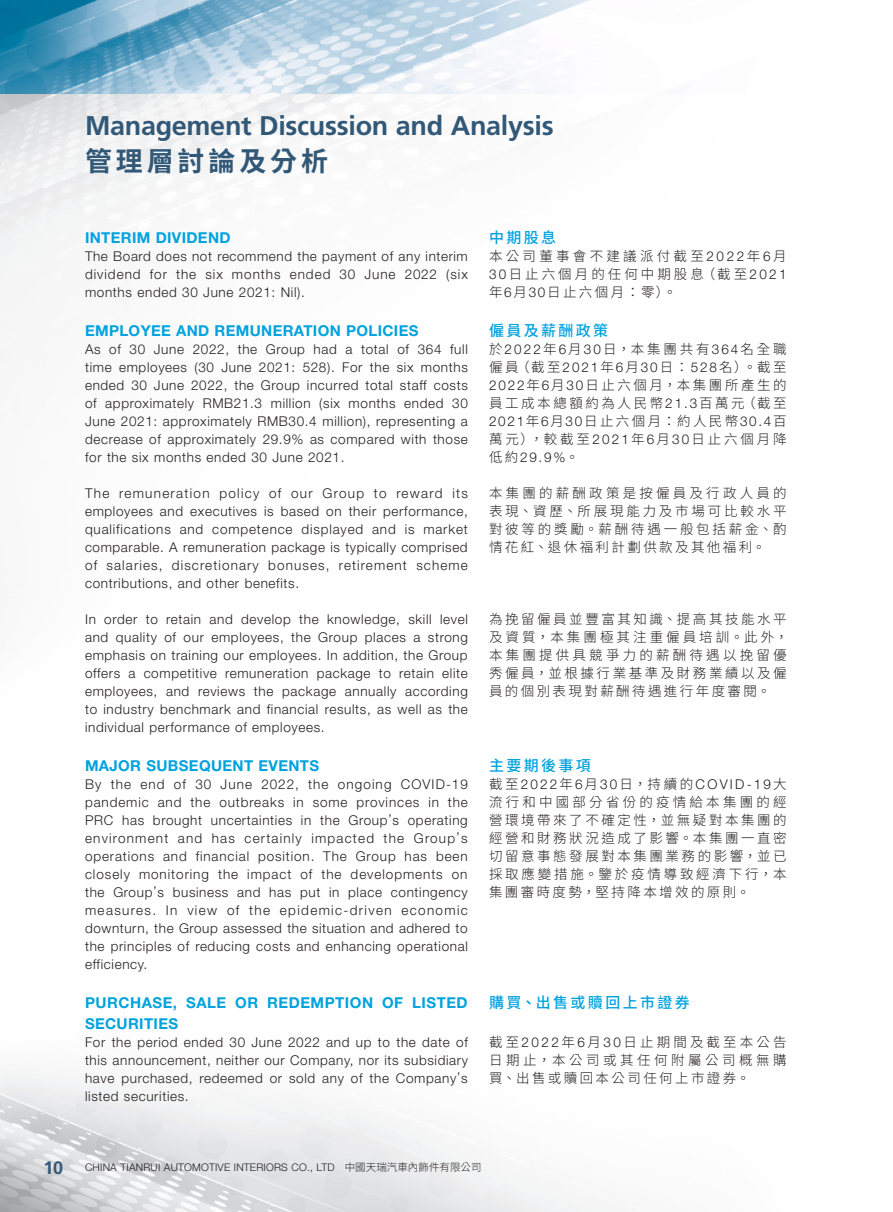
<style>
.page{position:relative;width:893px;height:1212px;background:#fff}
.page>*{position:absolute;margin:0;border:0;box-sizing:border-box;transform-origin:0 0}
.t1{font:700 27px "Frutiger LT Std";letter-spacing:-.01em;color:#325878}
.t2{font:700 27px "Source Han Sans TC";letter-spacing:.145em;color:#325878}
.Heading_1{font:700 15px/21px "Helvetica Neue LT Std";letter-spacing:.025em;color:#00a2df}
.C_Heading_1{font:500 15px "Source Han Sans TC";letter-spacing:.16em;color:#00a2df}
.Body_Text{font:300 13.5px/18px "Helvetica Neue LT Std";letter-spacing:.05em;color:#231f20;text-align:justify}
.C_Body_Text{font:300 13.5px/18px "Source Han Sans TC";letter-spacing:.19em;color:#231f20;text-align:justify}
.t3{font:300 10.5px "Helvetica Neue LT Std";letter-spacing:.02em;color:#231f20}
.s1{font-family:"Helvetica Neue LT Std"}
.s2{font-family:"Frutiger LT Std";font-weight:700;font-size:18px;color:#325878}
.s3{font-family:"Source Han Sans TC"}
</style>
<div class="page">
<img style="left:0;top:94px;width:621px;height:1118px">
<img style="left:0;top:0;width:590px;height:94px">
<h1 class="t1" style="left:85px;top:110px;width:470px">Management Discussion and Analysis</h1>
<h1 class="t2" style="left:85px;top:146px;width:245px">管理層討論及分析</h1>
<p class="Heading_1" style="left:85px;top:227px;width:147px">INTERIM DIVIDEND</p>
<p class="Body_Text" style="left:85px;top:247px;width:384px">The Board does not recommend the payment of any interim dividend for the six months ended 30 June 2022 (six months ended 30 June 2021: Nil).</p>
<p class="Heading_1" style="left:85px;top:320px;width:335px">EMPLOYEE AND REMUNERATION POLICIES</p>
<p class="Body_Text" style="left:85px;top:340px;width:384px">As of 30 June 2022, the Group had a total of 364 full time employees (30 June 2021: 528). For the six months ended 30 June 2022, the Group incurred total staff costs of approximately RMB21.3 million (six months ended 30<br>June 2021: approximately RMB30.4 million), representing a decrease of approximately 29.9% as compared with those for the six months ended 30 June 2021.</p>
<p class="Body_Text" style="left:85px;top:484px;width:384px">The remuneration policy of our Group to reward its employees and executives is based on their performance, qualifications and competence displayed and is market comparable. A remuneration package is typically comprised of salaries, discretionary bonuses, retirement scheme contributions, and other benefits.</p>
<p class="Body_Text" style="left:85px;top:610px;width:384px">In order to retain and develop the knowledge, skill level and quality of our employees, the Group places a strong emphasis on training our employees. In addition, the Group offers a competitive remuneration package to retain elite employees, and reviews the package annually according to industry benchmark and financial results, as well as the individual performance of employees.</p>
<p class="Heading_1" style="left:85px;top:755px;width:236px">MAJOR SUBSEQUENT EVENTS</p>
<p class="Body_Text" style="left:85px;top:775px;width:384px">By the end of 30 June 2022, the ongoing COVID-19 pandemic and the outbreaks in some provinces in the PRC has brought uncertainties in the Group’s operating environment and has certainly impacted the Group’s operations and financial position. The Group has been closely monitoring the impact of the developments on the Group’s business and has put in place contingency measures. In view of the epidemic-driven economic downturn, the Group assessed the situation and adhered to the principles of reducing costs and enhancing operational efficiency.</p>
<p class="Heading_1" style="left:85px;top:992px;width:384px">PURCHASE, SALE OR REDEMPTION OF LISTED<br>SECURITIES</p>
<p class="Body_Text" style="left:85px;top:1033px;width:384px">For the period ended 30 June 2022 and up to the date of this announcement, neither our Company, nor its subsidiary have purchased, redeemed or sold any of the Company’s listed securities.</p>
<p class="C_Heading_1" style="left:489px;top:229px;width:69px">中期股息</p>
<p class="C_Body_Text" style="left:489px;top:247px;width:299px">本公司董事會不建議派付截至<span class="s1">2022</span>年<span class="s1">6</span>月<span class="s1">30</span>日止六個月的任何中期股息（截至<span class="s1">2021</span>年<span class="s1">6</span>月<span class="s1">30</span>日止六個月：零）。</p>
<p class="C_Heading_1" style="left:489px;top:322px;width:121px">僱員及薪酬政策</p>
<p class="C_Body_Text" style="left:489px;top:340px;width:299px">於<span class="s1">2022</span>年<span class="s1">6</span>月<span class="s1">30</span>日，本集團共有<span class="s1">364</span>名全職僱員（截至<span class="s1">2021</span>年<span class="s1">6</span>月<span class="s1">30</span>日：<span class="s1">528</span>名）。截至<span class="s1">2022</span>年<span class="s1">6</span>月<span class="s1">30</span>日止六個月，本集團所產生的員工成本總額約為人民幣<span class="s1">21.3</span>百萬元（截至<span class="s1">2021</span>年<span class="s1">6</span>月<span class="s1">30</span>日止六個月：約人民幣<span class="s1">30.4</span>百萬元），較截至<span class="s1">2021</span>年<span class="s1">6</span>月<span class="s1">30</span>日止六個月降低約<span class="s1">29.9%</span>。</p>
<p class="C_Body_Text" style="left:489px;top:484px;width:299px">本集團的薪酬政策是按僱員及行政人員的表現、資歷、所展現能力及市場可比較水平對彼等的獎勵。薪酬待遇一般包括薪金、酌情花紅、退休福利計劃供款及其他福利。</p>
<p class="C_Body_Text" style="left:489px;top:610px;width:301px;text-align:left">為挽留僱員並豐富其知識、提高其技能水平及資質，本集團極其注重僱員培訓。此外，本集團提供具競爭力的薪酬待遇以挽留優秀僱員，並根據行業基準及財務業績以及僱員的個別表現對薪酬待遇進行年度審閱。</p>
<p class="C_Heading_1" style="left:489px;top:757px;width:103px">主要期後事項</p>
<p class="C_Body_Text" style="left:489px;top:775px;width:299px">截至<span class="s1">2022</span>年<span class="s1">6</span>月<span class="s1">30</span>日，持續的<span class="s1">COVID-19</span>大流行和中國部分省份的疫情給本集團的經營環境帶來了不確定性，並無疑對本集團的經營和財務狀況造成了影響。本集團一直密切留意事態發展對本集團業務的影響，並已採取應變措施。鑒於疫情導致經濟下行，本集團審時度勢，堅持降本增效的原則。</p>
<p class="C_Heading_1" style="left:489px;top:994px;width:202px">購買、出售或贖回上市證券</p>
<p class="C_Body_Text" style="left:489px;top:1033px;width:299px">截至<span class="s1">2022</span>年<span class="s1">6</span>月<span class="s1">30</span>日止期間及截至本公告日期止，本公司或其任何附屬公司概無購買、出售或贖回本公司任何上市證券。</p>
<p class="t3" style="left:44px;top:1161px;width:440px"><span class="s2">10</span> CHINA TIANRUI AUTOMOTIVE INTERIORS CO., LTD<span class="s3">　中國天瑞汽車內飾件有限公司</span></p>
</div>
